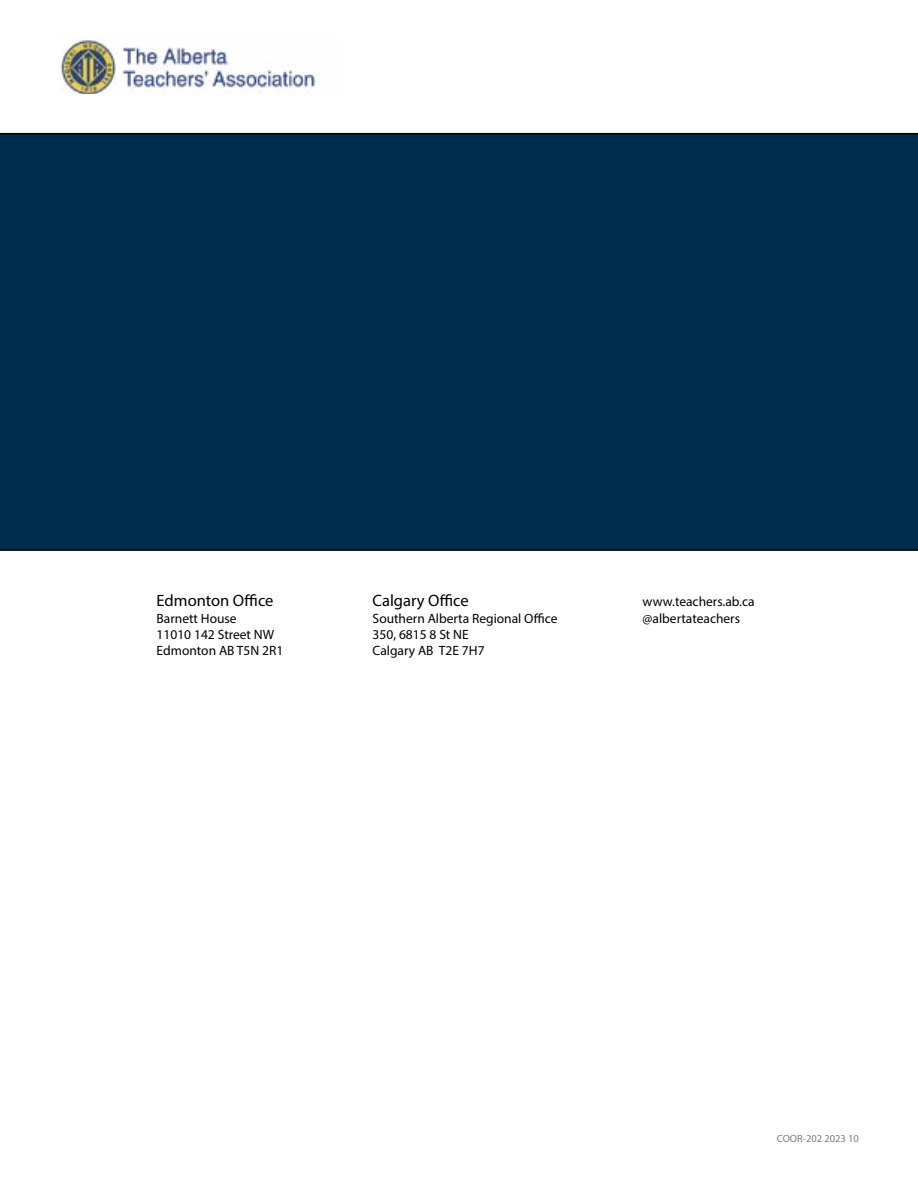
<style>
.page{position:relative;width:918px;height:1188px;background:#fff}
.page>*{position:absolute;margin:0;border:0;box-sizing:border-box;transform-origin:0 0}
.t1{font:16.5px "Myriad Pro";color:#000}
.t2{font:13.5px "Myriad Pro";color:#000}
.t3{font:10.5px "Myriad Pro";color:#7c7e74}
</style>
<div class="page">
<div style="left:0;top:133px;width:918px;height:418px;background:#002d4b"></div>
<img style="left:61px;top:40px;width:259px;height:53px">
<p class="t1" style="left:157px;top:591px;width:118px">Edmonton Office</p>
<p class="t1" style="left:373px;top:591px;width:98px">Calgary Office</p>
<p class="t2" style="left:643px;top:594px;width:113px">www.teachers.ab.ca</p>
<p class="t2" style="left:157px;top:610px;width:82px">Barnett House</p>
<p class="t2" style="left:373px;top:610px;width:186px">Southern Alberta Regional Office</p>
<p class="t2" style="left:643px;top:610px;width:99px">@albertateachers</p>
<p class="t2" style="left:157px;top:626px;width:119px">11010 142 Street NW</p>
<p class="t2" style="left:373px;top:626px;width:98px">350, 6815 8 St NE</p>
<p class="t2" style="left:157px;top:642px;width:128px">Edmonton AB T5N 2R1</p>
<p class="t2" style="left:373px;top:642px;width:113px">Calgary AB T2E 7H7</p>
<p class="t3" style="left:777px;top:1132px;width:84px">COOR-202 2023 10</p>
</div>
